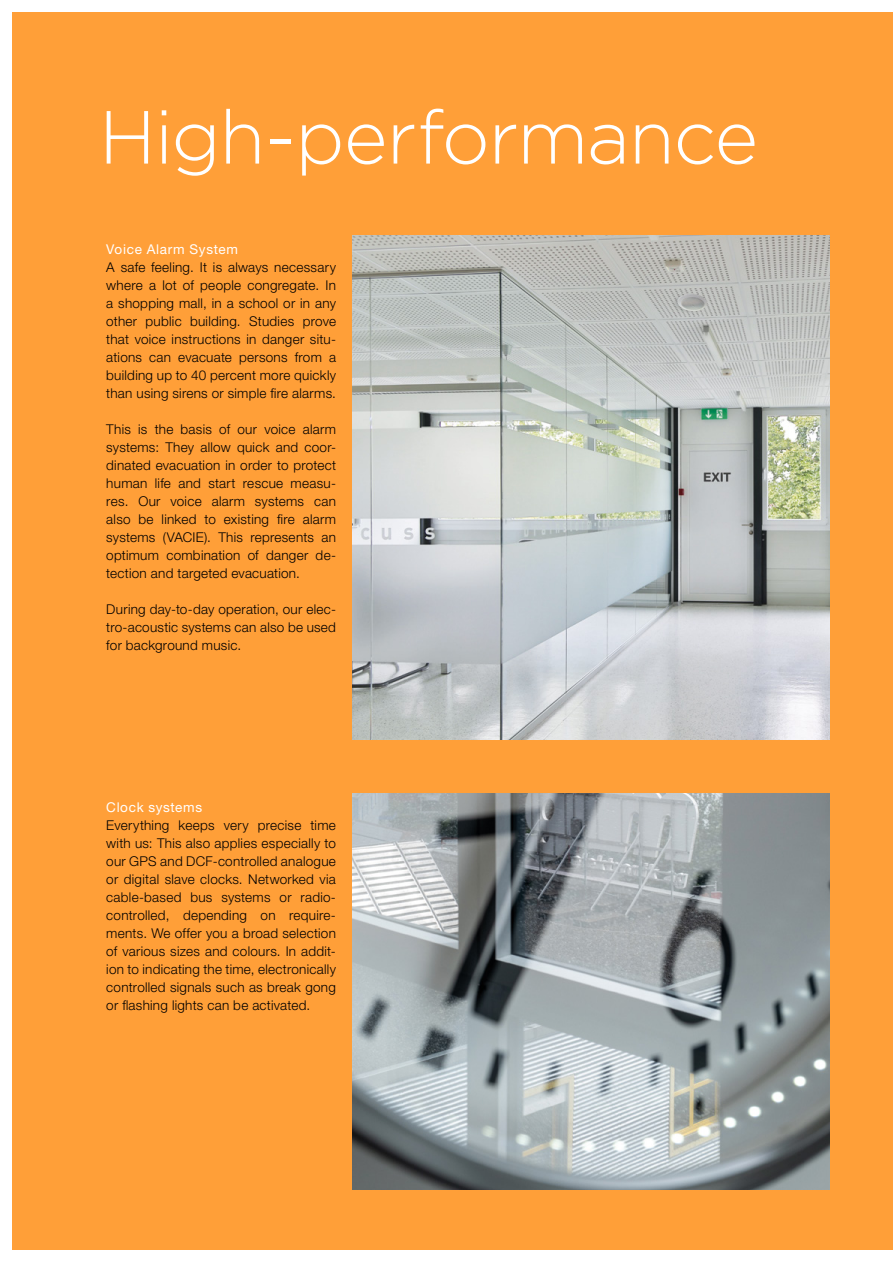
<style>
.page{position:relative;width:893px;height:1263px;background:#fff}
.page>*{position:absolute;margin:0;border:0;box-sizing:border-box;transform-origin:0 0}
.t1{font:300 75px "Gotham";letter-spacing:-.015em;color:#fff}
.t2{font:300 13.5px/18px "Helvetica Neue LT Std";letter-spacing:.02em;color:#000;text-align:justify}
.t3{font:13.5px "Helvetica Neue LT Std";letter-spacing:.05em;color:#fff}
</style>
<div class="page">
<div style="left:13px;top:13px;width:880px;height:1237px;background:#ff9f38"></div>
<img style="left:353px;top:794px;width:476px;height:395px">
<img style="left:353px;top:236px;width:476px;height:504px">
<h1 class="t1" style="left:99px;top:96px;width:661px">High-performance</h1>
<p class="t3" style="left:106px;top:241px;width:133px">Voice Alarm System</p>
<p class="t2" style="left:106px;top:257px;width:231px">A safe feeling. It is always necessary where a lot of people congregate. In a shopping mall, in a school or in any other public building. Studies prove that voice instructions in danger situ&shy;ations can evacuate persons from a building up to 40 percent more quickly than using sirens or simple fire alarms.</p>
<p class="t2" style="left:106px;top:419px;width:231px">This is the basis of our voice alarm systems: They allow quick and coor&shy;dinated evacuation in order to protect human life and start rescue measu&shy;res. Our voice alarm systems can also be linked to existing fire alarm systems (VACIE). This represents an optimum combination of danger de&shy;tection and targeted evacuation.</p>
<p class="t2" style="left:106px;top:599px;width:231px">During day-to-day operation, our elec&shy;tro-acoustic systems can also be used for background music.</p>
<p class="t3" style="left:106px;top:799px;width:97px">Clock systems</p>
<p class="t2" style="left:106px;top:815px;width:231px">Everything keeps very precise time with us: This also applies especially to our GPS and DCF-controlled analogue or digital slave clocks. Networked via cable-based bus systems or radio&shy;controlled, depending on require&shy;ments. We offer you a broad selection of various sizes and colours. In addit&shy;ion to indicating the time, electronically controlled signals such as break gong or flashing lights can be activated.</p>
</div>
